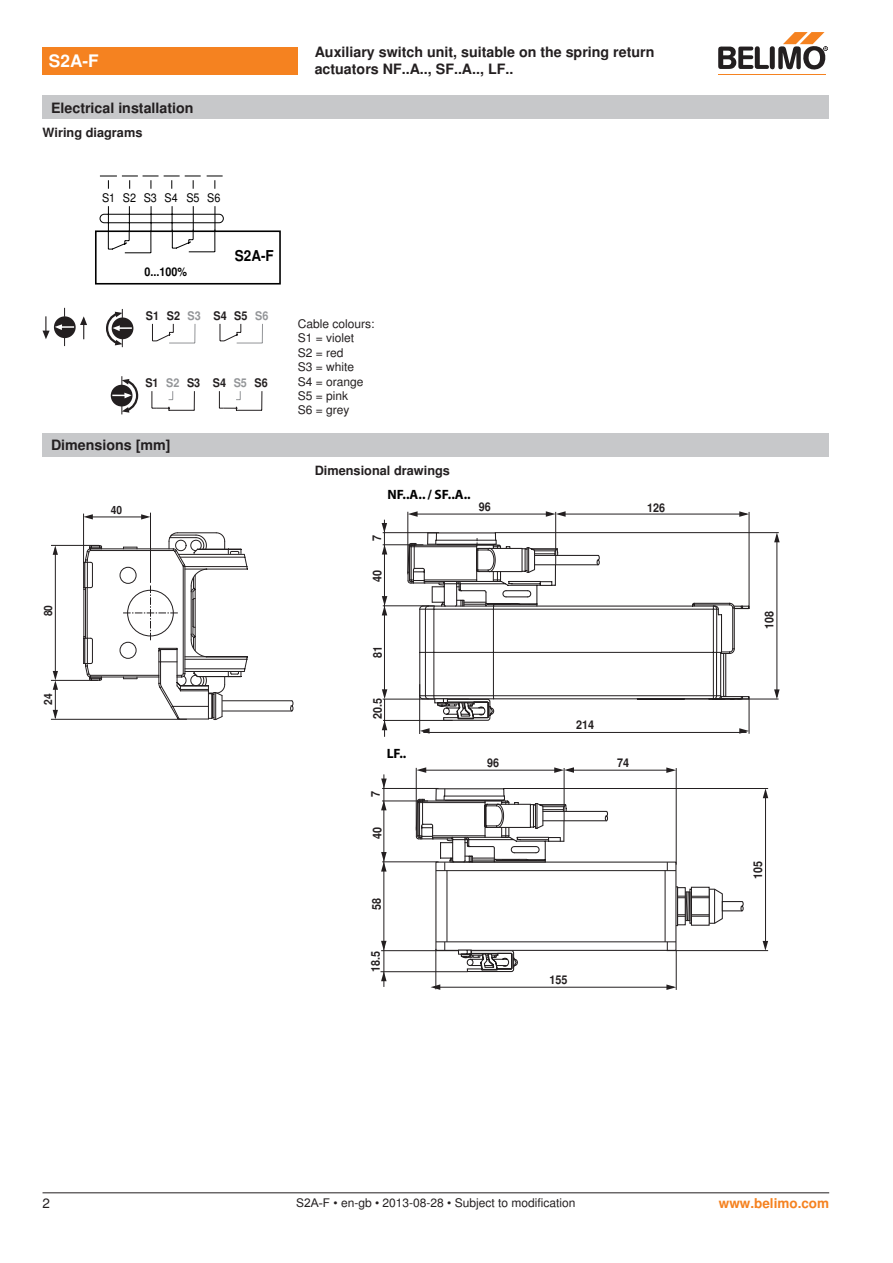
<style>
.page{position:relative;width:893px;height:1263px;background:#fff}
.page>*{position:absolute;margin:0;border:0;box-sizing:border-box;transform-origin:0 0}
.t1{font:700 17.25px "Nimbus Sans BEL";color:#fff}
.t2{font:700 15px "Nimbus Sans BEL";color:#000;scale:.9 1}
.t3{font:700 14.25px/17.1px "Nimbus Sans BEL";color:#231f20}
.t4{font:700 13.5px "Myriad";color:#000}
.Rechtsbündig_Footer{font:700 13.5px "Nimbus Sans BEL";color:#f58220}
.t5{font:13.5px "Nimbus Sans BEL";color:#231f20}
.t6{font:700 12.75px "Nimbus Sans BEL";color:#231f20}
.t7{font:700 12px "Nimbus Sans BEL";color:#231f20;scale:.9 1}
.Legende{font:12px/14.4px "Nimbus Sans BEL";color:#231f20}
.Footer_EU_center{font:12px "Nimbus Sans BEL";color:#231f20}
.t8{font:12px "Nimbus Sans BEL";color:#000;scale:.9 1}
.t9{font:700 12px "Nimbus Sans BEL";color:#000;scale:.9 1}
.t10{font:700 11.4px "Nimbus Sans BEL";color:#231f20;scale:.9 1}
.s1{color:#939598}
.s2{font-family:"Arial"}
</style>
<div class="page">
<svg style="left:54px;top:316px;width:22px;height:22px"></svg>
<svg style="left:152px;top:323px;width:43px;height:21px"></svg>
<div style="left:112px;top:317px;width:21px;height:22px;background:#231f20;border-radius:50%"></div>
<svg style="left:106px;top:309px;width:26px;height:38px"></svg>
<svg style="left:219px;top:323px;width:44px;height:21px"></svg>
<svg style="left:152px;top:391px;width:43px;height:20px"></svg>
<svg style="left:219px;top:391px;width:43px;height:20px"></svg>
<svg style="left:112px;top:376px;width:27px;height:38px"></svg>
<div style="left:95px;top:230px;width:186px;height:55px;border:2px solid #000"></div>
<svg style="left:99px;top:176px;width:125px;height:77px"></svg>
<svg style="left:43px;top:308px;width:31px;height:38px"></svg>
<svg style="left:80px;top:316px;width:7px;height:23px"></svg>
<div style="left:43px;top:434px;width:786px;height:23px;background:#c7c8ca"></div>
<hr style="left:51px;top:545px;width:48px;height:1px;background:#231f20">
<hr style="left:51px;top:680px;width:47px;height:1px;background:#231f20">
<hr style="left:55px;top:548px;width:1px;height:128px;background:#231f20">
<svg style="left:53px;top:545px;width:5px;height:10px"></svg>
<hr style="left:51px;top:719px;width:136px;height:1px;background:#231f20">
<hr style="left:55px;top:683px;width:1px;height:35px;background:#231f20">
<svg style="left:53px;top:710px;width:5px;height:9px"></svg>
<svg style="left:53px;top:671px;width:5px;height:19px"></svg>
<hr style="left:83px;top:514px;width:1px;height:49px;background:#231f20">
<hr style="left:150px;top:513px;width:1px;height:70px;background:#231f20">
<hr style="left:88px;top:517px;width:59px;height:1px;background:#231f20">
<svg style="left:141px;top:514px;width:9px;height:5px"></svg>
<svg style="left:83px;top:514px;width:10px;height:5px"></svg>
<svg style="left:83px;top:532px;width:165px;height:188px"></svg>
<hr style="left:222px;top:710px;width:70px;height:1px;background:#231f20">
<hr style="left:222px;top:700px;width:70px;height:1px;background:#231f20">
<svg style="left:290px;top:700px;width:3px;height:12px"></svg>
<svg style="left:691px;top:887px;width:19px;height:39px"></svg>
<svg style="left:676px;top:886px;width:2px;height:40px"></svg>
<svg style="left:677px;top:888px;width:67px;height:37px"></svg>
<div style="left:435px;top:861px;width:241px;height:90px;background:#fff;border:1px solid #231f20"></div>
<hr style="left:436px;top:941px;width:240px;height:1px;background:#231f20">
<hr style="left:436px;top:870px;width:240px;height:1px;background:#231f20">
<hr style="left:381px;top:950px;width:87px;height:1px;background:#231f20">
<hr style="left:384px;top:865px;width:1px;height:83px;background:#231f20">
<hr style="left:384px;top:804px;width:1px;height:61px;background:#231f20">
<svg style="left:381px;top:941px;width:6px;height:9px"></svg>
<hr style="left:503px;top:788px;width:265px;height:1px;background:#231f20">
<hr style="left:382px;top:801px;width:46px;height:1px;background:#231f20">
<svg style="left:381px;top:852px;width:6px;height:19px"></svg>
<hr style="left:382px;top:861px;width:57px;height:1px;background:#231f20">
<hr style="left:436px;top:788px;width:68px;height:1px;background:#231f20">
<hr style="left:543px;top:820px;width:63px;height:1px;background:#231f20">
<hr style="left:543px;top:811px;width:63px;height:1px;background:#231f20">
<svg style="left:604px;top:810px;width:4px;height:12px"></svg>
<hr style="left:667px;top:950px;width:101px;height:1px;background:#231f20">
<svg style="left:763px;top:941px;width:5px;height:10px"></svg>
<hr style="left:765px;top:791px;width:1px;height:157px;background:#231f20">
<svg style="left:763px;top:789px;width:5px;height:9px"></svg>
<hr style="left:384px;top:774px;width:1px;height:31px;background:#231f20">
<hr style="left:382px;top:788px;width:57px;height:1px;background:#231f20">
<svg style="left:381px;top:800px;width:6px;height:10px"></svg>
<svg style="left:381px;top:778px;width:6px;height:10px"></svg>
<svg style="left:415px;top:789px;width:152px;height:81px"></svg>
<hr style="left:447px;top:870px;width:1px;height:72px;background:#231f20">
<hr style="left:665px;top:870px;width:1px;height:72px;background:#231f20">
<hr style="left:436px;top:949px;width:1px;height:40px;background:#231f20">
<hr style="left:676px;top:950px;width:1px;height:40px;background:#231f20">
<hr style="left:439px;top:987px;width:235px;height:1px;background:#231f20">
<svg style="left:666px;top:984px;width:10px;height:6px"></svg>
<svg style="left:431px;top:984px;width:9px;height:6px"></svg>
<hr style="left:416px;top:768px;width:1px;height:62px;background:#231f20">
<hr style="left:676px;top:768px;width:1px;height:97px;background:#231f20">
<hr style="left:564px;top:768px;width:1px;height:53px;background:#231f20">
<hr style="left:567px;top:770px;width:106px;height:1px;background:#231f20">
<hr style="left:420px;top:770px;width:140px;height:1px;background:#231f20">
<svg style="left:666px;top:767px;width:10px;height:6px"></svg>
<svg style="left:416px;top:767px;width:10px;height:6px"></svg>
<svg style="left:554px;top:767px;width:20px;height:6px"></svg>
<hr style="left:384px;top:945px;width:1px;height:42px;background:#231f20">
<svg style="left:381px;top:972px;width:6px;height:9px"></svg>
<svg style="left:457px;top:949px;width:61px;height:23px"></svg>
<hr style="left:380px;top:971px;width:87px;height:1px;background:#231f20">
<hr style="left:383px;top:699px;width:86px;height:1px;background:#231f20">
<hr style="left:384px;top:547px;width:1px;height:149px;background:#231f20">
<svg style="left:382px;top:689px;width:5px;height:10px"></svg>
<hr style="left:737px;top:699px;width:41px;height:1px;background:#231f20">
<svg style="left:774px;top:689px;width:6px;height:10px"></svg>
<hr style="left:495px;top:532px;width:284px;height:1px;background:#231f20">
<hr style="left:383px;top:544px;width:40px;height:1px;background:#231f20">
<hr style="left:383px;top:532px;width:56px;height:1px;background:#231f20">
<svg style="left:382px;top:520px;width:5px;height:34px"></svg>
<svg style="left:382px;top:596px;width:5px;height:19px"></svg>
<hr style="left:383px;top:605px;width:51px;height:1px;background:#231f20">
<hr style="left:777px;top:535px;width:1px;height:162px;background:#231f20">
<svg style="left:774px;top:532px;width:6px;height:10px"></svg>
<hr style="left:419px;top:684px;width:1px;height:50px;background:#231f20">
<hr style="left:749px;top:697px;width:1px;height:37px;background:#231f20">
<hr style="left:423px;top:732px;width:324px;height:1px;background:#231f20">
<svg style="left:739px;top:728px;width:10px;height:6px"></svg>
<svg style="left:420px;top:728px;width:10px;height:6px"></svg>
<hr style="left:408px;top:512px;width:1px;height:62px;background:#231f20">
<hr style="left:749px;top:512px;width:1px;height:96px;background:#231f20">
<hr style="left:555px;top:512px;width:1px;height:53px;background:#231f20">
<hr style="left:559px;top:514px;width:188px;height:1px;background:#231f20">
<hr style="left:412px;top:514px;width:140px;height:1px;background:#231f20">
<svg style="left:739px;top:511px;width:10px;height:6px"></svg>
<svg style="left:408px;top:511px;width:10px;height:6px"></svg>
<svg style="left:546px;top:511px;width:20px;height:6px"></svg>
<hr style="left:428px;top:532px;width:67px;height:1px;background:#231f20">
<hr style="left:384px;top:699px;width:1px;height:38px;background:#231f20">
<svg style="left:382px;top:721px;width:5px;height:9px"></svg>
<svg style="left:409px;top:533px;width:341px;height:188px"></svg>
<hr style="left:383px;top:720px;width:70px;height:1px;background:#231f20">
<div style="left:43px;top:47px;width:255px;height:27px;background:#f58220"></div>
<hr style="left:718px;top:74px;width:107px;height:1px;background:#f58220">
<svg style="left:718px;top:32px;width:110px;height:38px"></svg>
<div style="left:43px;top:96px;width:786px;height:23px;background:#c7c8ca"></div>
<hr style="left:43px;top:1192px;width:786px;height:1px;background:#231f20">
<p class="t1" style="left:49px;top:51px;width:51px">S2A-F</p>
<p class="t3" style="left:315px;top:44px;width:341px">Auxiliary switch unit, suitable on the spring return actuators NF..A.., SF..A.., LF..</p>
<p class="t3" style="left:51px;top:100px;width:144px">Electrical installation</p>
<p class="t6" style="left:43px;top:125px;width:101px">Wiring diagrams</p>
<p class="t8" style="left:102px;top:190px;width:133px">S1 S2 S3 S4 S5 S6</p>
<p class="t9" style="left:144px;top:264px;width:49px">0...100%</p>
<p class="t2" style="left:235px;top:246px;width:45px">S2A-F</p>
<p class="t7" style="left:146px;top:309px;width:137px">S1 S2 <span class="s1">S3</span> S4 S5 <span class="s1">S6</span></p>
<p class="t7" style="left:145px;top:376px;width:137px">S1 <span class="s1">S2</span> S3 S4 <span class="s1">S5</span> S6</p>
<p class="t3" style="left:51px;top:437px;width:121px">Dimensions [mm]</p>
<p class="t10" style="left:41px;top:616px;width:14px;rotate:-90deg">80</p>
<p class="t10" style="left:41px;top:705px;width:14px;rotate:-90deg">24</p>
<p class="t10" style="left:111px;top:503px;width:14px">40</p>
<p class="Legende" style="left:298px;top:317px;width:78px">Cable colours:<br>S1 = violet<br>S2 = red<br>S3 = white<br>S4 = orange<br>S5 = pink<br>S6 = grey</p>
<p class="t6" style="left:315px;top:463px;width:137px">Dimensional drawings</p>
<p class="t4" style="left:387px;top:487px;width:85px">NF..A.. / SF..A..</p>
<p class="t7" style="left:479px;top:500px;width:15px">96</p>
<p class="t7" style="left:647px;top:500px;width:22px">126</p>
<p class="t7" style="left:370px;top:540px;width:8px;rotate:-90deg">7</p>
<p class="t7" style="left:370px;top:581px;width:15px;rotate:-90deg">40</p>
<p class="t7" style="left:371px;top:658px;width:15px;rotate:-90deg">81</p>
<p class="t7" style="left:371px;top:719px;width:25px;rotate:-90deg">20.5</p>
<p class="t4" style="left:387px;top:747px;width:21px">LF..</p>
<p class="t7" style="left:369px;top:797px;width:8px;rotate:-90deg">7</p>
<p class="t7" style="left:370px;top:839px;width:15px;rotate:-90deg">40</p>
<p class="t7" style="left:369px;top:910px;width:15px;rotate:-90deg">58</p>
<p class="t7" style="left:368px;top:972px;width:25px;rotate:-90deg">18.5</p>
<p class="t7" style="left:576px;top:717px;width:22px">214</p>
<p class="t7" style="left:487px;top:755px;width:15px">96</p>
<p class="t7" style="left:617px;top:756px;width:15px">74</p>
<p class="t7" style="left:549px;top:973px;width:22px">155</p>
<p class="t7" style="left:762px;top:629px;width:22px;rotate:-90deg">108</p>
<p class="t7" style="left:751px;top:879px;width:22px;rotate:-90deg">105</p>
<p class="t5" style="left:43px;top:1195px;width:9px">2</p>
<p class="Footer_EU_center" style="left:296px;top:1196px;width:281px"><span class="s2">S2A-F</span> • en-gb • 2013-08-28 • Subject to modification</p>
<p class="Rechtsbündig_Footer" style="left:719px;top:1195px;width:112px">www.belimo.com</p>
</div>
